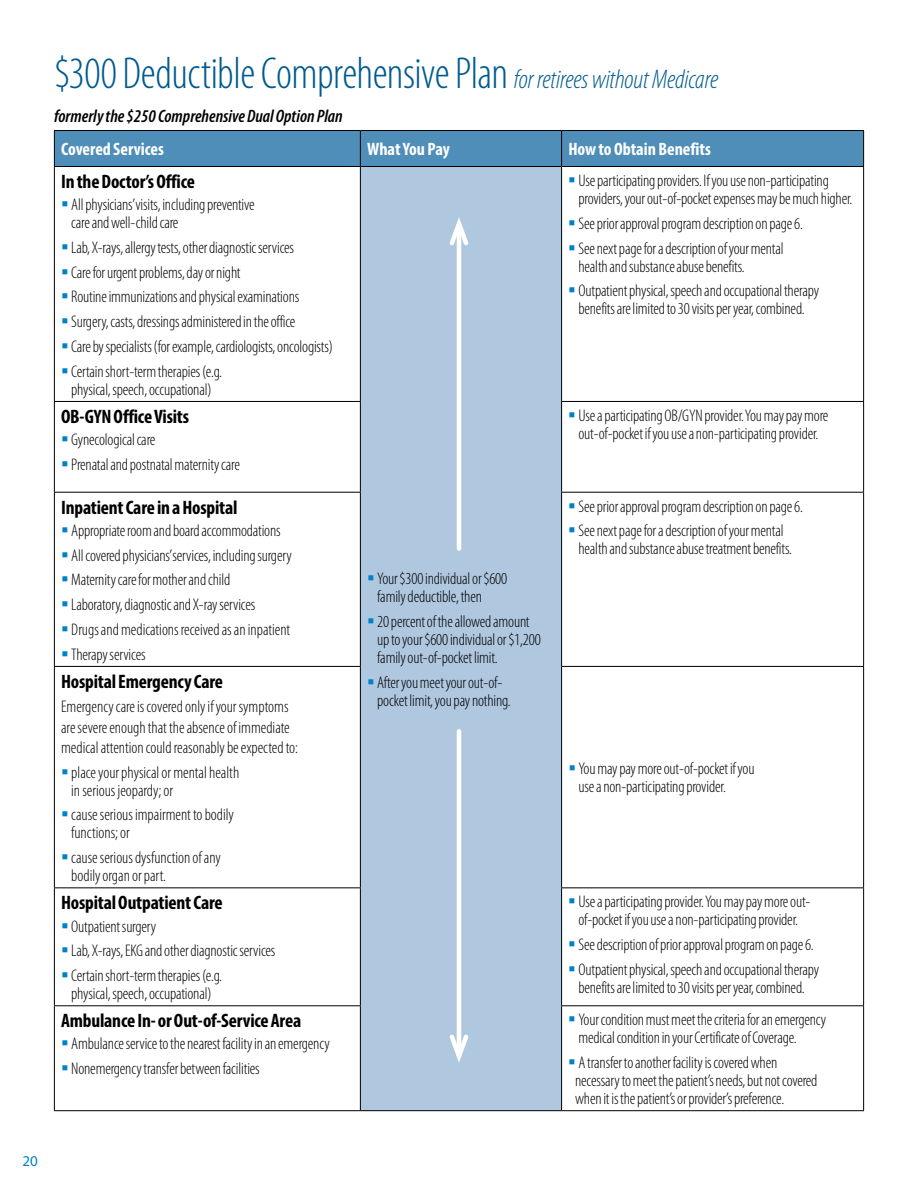
<style>
.page{position:relative;width:918px;height:1188px;background:#fff}
.page>*{position:absolute;margin:0;border:0;box-sizing:border-box;transform-origin:0 0}
.t1{font:300 condensed 45px "Myriad Pro";letter-spacing:-.015em;color:#005b8e}
.t2{font:700 condensed 19.5px "Myriad Pro";letter-spacing:-.01em;color:#000}
.t3{font:700 condensed 18px "Myriad Pro";color:#fff}
.t4{font:italic 600 condensed 18px "Myriad Pro";color:#000}
.t5{font:300 condensed 16.8px/24.8px "Myriad Pro";letter-spacing:-.01em;color:#000}
.t6{font:15px "Myriad Pro";color:#0081c6}
.s1{font-style:italic;font-size:27px}
</style>
<div class="page">
<div style="left:55px;top:131px;width:808px;height:35px;background:#4f8eb9"></div>
<div style="left:360px;top:167px;width:202px;height:944px;background:#afc7df"></div>
<hr style="left:54px;top:131px;width:1px;height:35px;background:#000">
<hr style="left:54px;top:130px;width:306px;height:1px;background:#000">
<hr style="left:54px;top:166px;width:306px;height:1px;background:#000">
<hr style="left:360px;top:131px;width:1px;height:35px;background:#000">
<hr style="left:360px;top:130px;width:202px;height:1px;background:#000">
<hr style="left:360px;top:166px;width:202px;height:1px;background:#000">
<hr style="left:561px;top:131px;width:1px;height:35px;background:#000">
<hr style="left:562px;top:130px;width:302px;height:1px;background:#000">
<hr style="left:562px;top:166px;width:302px;height:1px;background:#000">
<hr style="left:54px;top:167px;width:1px;height:234px;background:#000">
<hr style="left:360px;top:167px;width:1px;height:234px;background:#000">
<hr style="left:863px;top:131px;width:1px;height:35px;background:#000">
<hr style="left:561px;top:167px;width:1px;height:234px;background:#000">
<hr style="left:863px;top:167px;width:1px;height:234px;background:#000">
<hr style="left:863px;top:402px;width:1px;height:90px;background:#000">
<hr style="left:863px;top:493px;width:1px;height:173px;background:#000">
<hr style="left:863px;top:667px;width:1px;height:220px;background:#000">
<hr style="left:863px;top:888px;width:1px;height:117px;background:#000">
<hr style="left:863px;top:1006px;width:1px;height:104px;background:#000">
<hr style="left:54px;top:402px;width:1px;height:90px;background:#000">
<hr style="left:360px;top:402px;width:1px;height:90px;background:#000">
<hr style="left:54px;top:401px;width:307px;height:1px;background:#000">
<hr style="left:561px;top:402px;width:1px;height:90px;background:#000">
<hr style="left:561px;top:401px;width:303px;height:1px;background:#000">
<hr style="left:54px;top:493px;width:1px;height:173px;background:#000">
<hr style="left:360px;top:493px;width:1px;height:173px;background:#000">
<hr style="left:54px;top:492px;width:307px;height:1px;background:#000">
<hr style="left:561px;top:493px;width:1px;height:173px;background:#000">
<hr style="left:561px;top:492px;width:303px;height:1px;background:#000">
<hr style="left:54px;top:667px;width:1px;height:220px;background:#000">
<hr style="left:360px;top:667px;width:1px;height:220px;background:#000">
<hr style="left:54px;top:666px;width:307px;height:1px;background:#000">
<hr style="left:561px;top:667px;width:1px;height:220px;background:#000">
<hr style="left:561px;top:666px;width:303px;height:1px;background:#000">
<hr style="left:54px;top:888px;width:1px;height:117px;background:#000">
<hr style="left:360px;top:888px;width:1px;height:117px;background:#000">
<hr style="left:54px;top:887px;width:307px;height:1px;background:#000">
<hr style="left:561px;top:888px;width:1px;height:117px;background:#000">
<hr style="left:561px;top:887px;width:303px;height:1px;background:#000">
<hr style="left:54px;top:1006px;width:1px;height:104px;background:#000">
<hr style="left:360px;top:1006px;width:1px;height:104px;background:#000">
<hr style="left:54px;top:1005px;width:307px;height:1px;background:#000">
<hr style="left:561px;top:1006px;width:1px;height:104px;background:#000">
<hr style="left:561px;top:1005px;width:303px;height:1px;background:#000">
<hr style="left:54px;top:1110px;width:306px;height:1px;background:#000">
<hr style="left:360px;top:1110px;width:202px;height:1px;background:#000">
<hr style="left:562px;top:1110px;width:302px;height:1px;background:#000">
<hr style="left:457px;top:224px;width:4px;height:325px;background:#fff">
<svg style="left:449px;top:217px;width:20px;height:32px"></svg>
<hr style="left:457px;top:731px;width:4px;height:325px;background:#fff">
<svg style="left:449px;top:1031px;width:20px;height:31px"></svg>
<h1 class="t1" style="left:54px;top:49px;width:666px">$300 Deductible Comprehensive Plan <span class="s1">for retirees without Medicare</span></h1>
<p class="t4" style="left:54px;top:106px;width:290px">formerly the $250 Comprehensive Dual Option Plan</p>
<p class="t3" style="left:61px;top:138px;width:104px">Covered Services</p>
<p class="t3" style="left:367px;top:138px;width:84px">What You Pay</p>
<p class="t3" style="left:568px;top:138px;width:144px">How to Obtain Benefits</p>
<p class="t2" style="left:61px;top:169px;width:135px">In the Doctor’s Office</p>
<p class="t5" style="left:71px;top:196px;width:185px;line-height:18px">All physicians’visits, including preventive care and well-child care</p>
<p class="t5" style="left:71px;top:235px;width:263px">Lab, X-rays, allergy tests, other diagnostic services<br>Care for urgent problems, day or night<br>Routine immunizations and physical examinations Surgery, casts, dressings administered in the office<br>Care by specialists (for example, cardiologists, oncologists)<br>Certain short-term therapies (e.g.</p>
<p class="t5" style="left:71px;top:377px;width:142px">physical, speech, occupational)</p>
<p class="t5" style="left:578px;top:172px;width:276px;line-height:18px">Use participating providers. If you use non-participating providers, your out-of-pocket expenses may be much higher.</p>
<p class="t5" style="left:578px;top:211px;width:226px">See prior approval program description on page 6.<br>See next page for a description of your mental</p>
<p class="t5" style="left:578px;top:254px;width:242px">health and substance abuse benefits.<br>Outpatient physical, speech and occupational therapy</p>
<p class="t5" style="left:578px;top:297px;width:228px">benefits are limited to 30 visits per year, combined.</p>
<p class="t2" style="left:61px;top:404px;width:130px">OB-GYN Office Visits</p>
<p class="t5" style="left:71px;top:428px;width:170px">Gynecological care<br>Prenatal and postnatal maternity care</p>
<p class="t2" style="left:61px;top:495px;width:178px">Inpatient Care in a Hospital</p>
<p class="t5" style="left:71px;top:518px;width:222px">Appropriate room and board accommodations All covered physicians’services, including surgery Maternity care for mother and child<br>Laboratory, diagnostic and X-ray services<br>Drugs and medications received as an inpatient Therapy services</p>
<p class="t2" style="left:61px;top:669px;width:163px">Hospital Emergency Care</p>
<p class="t5" style="left:61px;top:697px;width:239px;line-height:20.2px">Emergency care is covered only if your symptoms are severe enough that the absence of immediate medical attention could reasonably be expected to:</p>
<p class="t5" style="left:71px;top:763px;width:170px;line-height:18px">place your physical or mental health in serious jeopardy; or</p>
<p class="t5" style="left:71px;top:806px;width:164px;line-height:18px">cause serious impairment to bodily functions; or</p>
<p class="t5" style="left:71px;top:849px;width:151px;line-height:18px">cause serious dysfunction of any bodily organ or part.</p>
<p class="t2" style="left:61px;top:891px;width:163px">Hospital Outpatient Care</p>
<p class="t5" style="left:71px;top:914px;width:206px">Outpatient surgery<br>Lab, X-rays, EKG and other diagnostic services<br>Certain short-term therapies (e.g.</p>
<p class="t5" style="left:71px;top:982px;width:142px">physical, speech, occupational)</p>
<p class="t2" style="left:61px;top:1008px;width:242px">Ambulance In- or Out-of-Service Area</p>
<p class="t5" style="left:71px;top:1032px;width:260px">Ambulance service to the nearest facility in an emergency<br>Nonemergency transfer between facilities</p>
<p class="t5" style="left:377px;top:570px;width:132px;line-height:18px">Your $300 individual or $600 family deductible, then</p>
<p class="t5" style="left:377px;top:613px;width:165px;line-height:18px">20 percent of the allowed amount up to your $600 individual or $1,200 family out-of-pocket limit.</p>
<p class="t5" style="left:377px;top:674px;width:135px;line-height:18px">After you meet your out-of&shy;pocket limit, you pay nothing.</p>
<p class="t5" style="left:578px;top:407px;width:252px;line-height:18px">Use a participating OB/GYN provider. You may pay more out-of-pocket if you use a non‑participating provider.</p>
<p class="t5" style="left:578px;top:494px;width:226px">See prior approval program description on page 6.<br>See next page for a description of your mental</p>
<p class="t5" style="left:578px;top:537px;width:215px">health and substance abuse treatment benefits.</p>
<p class="t5" style="left:578px;top:760px;width:178px;line-height:18px">You may pay more out-of-pocket if you use a non-participating provider.</p>
<p class="t5" style="left:578px;top:893px;width:234px;line-height:18px">Use a participating provider. You may pay more out&shy;of-pocket if you use a non-participating provider.</p>
<p class="t5" style="left:578px;top:933px;width:242px">See description of prior approval program on page 6.<br>Outpatient physical, speech and occupational therapy</p>
<p class="t5" style="left:578px;top:975px;width:228px">benefits are limited to 30 visits per year, combined.</p>
<p class="t5" style="left:578px;top:1011px;width:249px;line-height:18px">Your condition must meet the criteria for an emergency medical condition in your Certificate of Coverage.</p>
<p class="t5" style="left:575px;top:1054px;width:244px;line-height:18px">A transfer to another facility is covered when necessary to meet the patient’s needs, but not covered when it is the patient’s or provider’s preference.</p>
<p class="t6" style="left:22px;top:1152px;width:17px">20</p>
</div>
